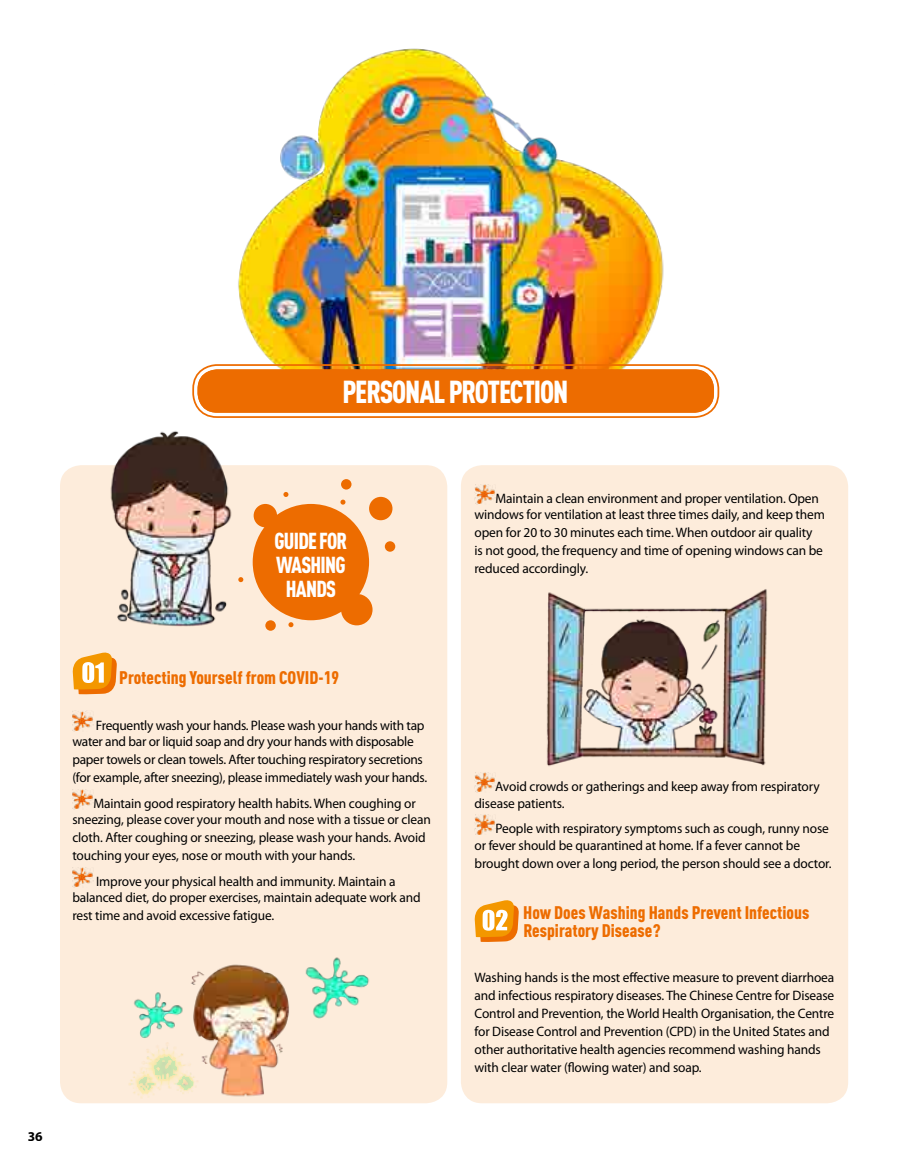
<style>
.page{position:relative;width:915px;height:1170px;background:#fff}
.page>*{position:absolute;margin:0;border:0;box-sizing:border-box;transform-origin:0 0}
.t1{font:900 31.35px "DIN Cond";letter-spacing:-.035em;color:#fff;scale:.93 1}
.t2{font:900 22.8px/24px "DIN Cond";letter-spacing:-.035em;color:#fff;text-align:center;scale:.93 1}
.t3{font:900 18px/18px "DIN Cond";color:#ed6c00}
.t4{font:13.65px/18px "Myriad Pro";letter-spacing:-.01em;color:#000}
.t5{font:700 13.5px "Myriad Pro";color:#000}
</style>
<div class="page">
<div style="left:60px;top:465px;width:387px;height:638px;background:#fdecdb;border-radius:21px"></div>
<div style="left:460px;top:465px;width:387px;height:638px;background:#fdecdb;border-radius:21px"></div>
<img style="left:72px;top:711px;width:21px;height:20px">
<img style="left:72px;top:789px;width:21px;height:20px">
<img style="left:72px;top:867px;width:21px;height:20px">
<img style="left:474px;top:484px;width:21px;height:20px">
<img style="left:474px;top:772px;width:21px;height:20px">
<img style="left:474px;top:814px;width:21px;height:20px">
<svg style="left:72px;top:652px;width:45px;height:42px"></svg>
<svg style="left:474px;top:900px;width:45px;height:42px"></svg>
<img style="left:238px;top:48px;width:426px;height:321px">
<div style="left:197px;top:369px;width:516px;height:43px;background:#ed6c00;border-radius:20px"></div>
<div style="left:192px;top:364px;width:527px;height:54px;border:2px solid #ed6c00;border-radius:24px"></div>
<div style="left:197px;top:369px;width:516px;height:43px;border:5px solid #ed6c00;border-radius:17px"></div>
<img style="left:110px;top:431px;width:122px;height:196px">
<div style="left:252px;top:504px;width:117px;height:116px;background:#ed6c00;border-radius:50%"></div>
<div style="left:369px;top:497px;width:23px;height:23px;background:#ed6c00;border-radius:50%"></div>
<div style="left:253px;top:504px;width:24px;height:23px;background:#ed6c00;border-radius:50%"></div>
<div style="left:341px;top:594px;width:31px;height:31px;background:#ed6c00;border-radius:50%"></div>
<div style="left:384px;top:541px;width:11px;height:10px;background:#ed6c00;border-radius:50%"></div>
<div style="left:265px;top:620px;width:11px;height:10px;background:#ed6c00;border-radius:50%"></div>
<svg style="left:238px;top:577px;width:5px;height:5px"></svg>
<svg style="left:340px;top:499px;width:5px;height:5px"></svg>
<svg style="left:283px;top:492px;width:5px;height:5px"></svg>
<svg style="left:288px;top:622px;width:5px;height:5px"></svg>
<div style="left:341px;top:479px;width:10px;height:10px;background:#ed6c00;border-radius:50%"></div>
<img style="left:129px;top:1042px;width:52px;height:56px">
<img style="left:181px;top:964px;width:108px;height:133px">
<img style="left:305px;top:957px;width:64px;height:62px">
<img style="left:134px;top:988px;width:57px;height:51px">
<img style="left:547px;top:589px;width:221px;height:177px">
<h1 class="t1" style="left:342px;top:372px;width:244px">PERSONAL PROTECTION</h1>
<h2 class="t2" style="left:274px;top:528px;width:80px">GUIDE FOR<br>WASHING<br>HANDS</h2>
<h3 class="t3" style="left:119px;top:668px;width:221px">Protecting Yourself from COVID-19</h3>
<p class="t4" style="left:72px;top:717px;width:353px;line-height:16.2px;text-indent:23px">Frequently wash your hands. Please wash your hands with tap water and bar or liquid soap and dry your hands with disposable</p>
<p class="t4" style="left:72px;top:751px;width:356px">paper towels or clean towels. After touching respiratory secretions (for example, after sneezing), please immediately wash your hands.</p>
<p class="t4" style="left:72px;top:795px;width:360px;line-height:16.2px;text-align:center">Maintain good respiratory health habits. When coughing or sneezing, please cover your mouth and nose with a tissue or clean</p>
<p class="t4" style="left:72px;top:829px;width:355px">cloth. After coughing or sneezing, please wash your hands. Avoid touching your eyes, nose or mouth with your hands.</p>
<p class="t4" style="left:72px;top:873px;width:350px;line-height:16.2px;text-align:center">Improve your physical health and immunity. Maintain a balanced diet, do proper exercises, maintain adequate work and</p>
<p class="t4" style="left:72px;top:907px;width:203px">rest time and avoid excessive fatigue.</p>
<p class="t5" style="left:28px;top:1128px;width:16px">36</p>
<p class="t4" style="left:474px;top:490px;width:352px;line-height:16.2px;text-indent:21px">Maintain a clean environment and proper ventilation. Open windows for ventilation at least three times daily, and keep them</p>
<p class="t4" style="left:474px;top:524px;width:350px">open for 20 to 30 minutes each time. When outdoor air quality is not good, the frequency and time of opening windows can be reduced accordingly.</p>
<p class="t4" style="left:474px;top:778px;width:346px;line-height:16.2px;text-indent:21px">Avoid crowds or gatherings and keep away from respiratory disease patients.</p>
<p class="t4" style="left:474px;top:820px;width:356px;line-height:16.2px;text-indent:21px">People with respiratory symptoms such as cough, runny nose or fever should be quarantined at home. If a fever cannot be</p>
<p class="t4" style="left:474px;top:854px;width:358px">brought down over a long period, the person should see a doctor.</p>
<h3 class="t3" style="left:523px;top:903px;width:287px">How Does Washing Hands Prevent Infectious<br>Respiratory Disease?</h3>
<p class="t4" style="left:474px;top:968px;width:361px">Washing hands is the most effective measure to prevent diarrhoea and infectious respiratory diseases. The Chinese Centre for Disease Control and Prevention, the World Health Organisation, the Centre for Disease Control and Prevention (CPD) in the United States and other authoritative health agencies recommend washing hands with clear water (flowing water) and soap.</p>
</div>
